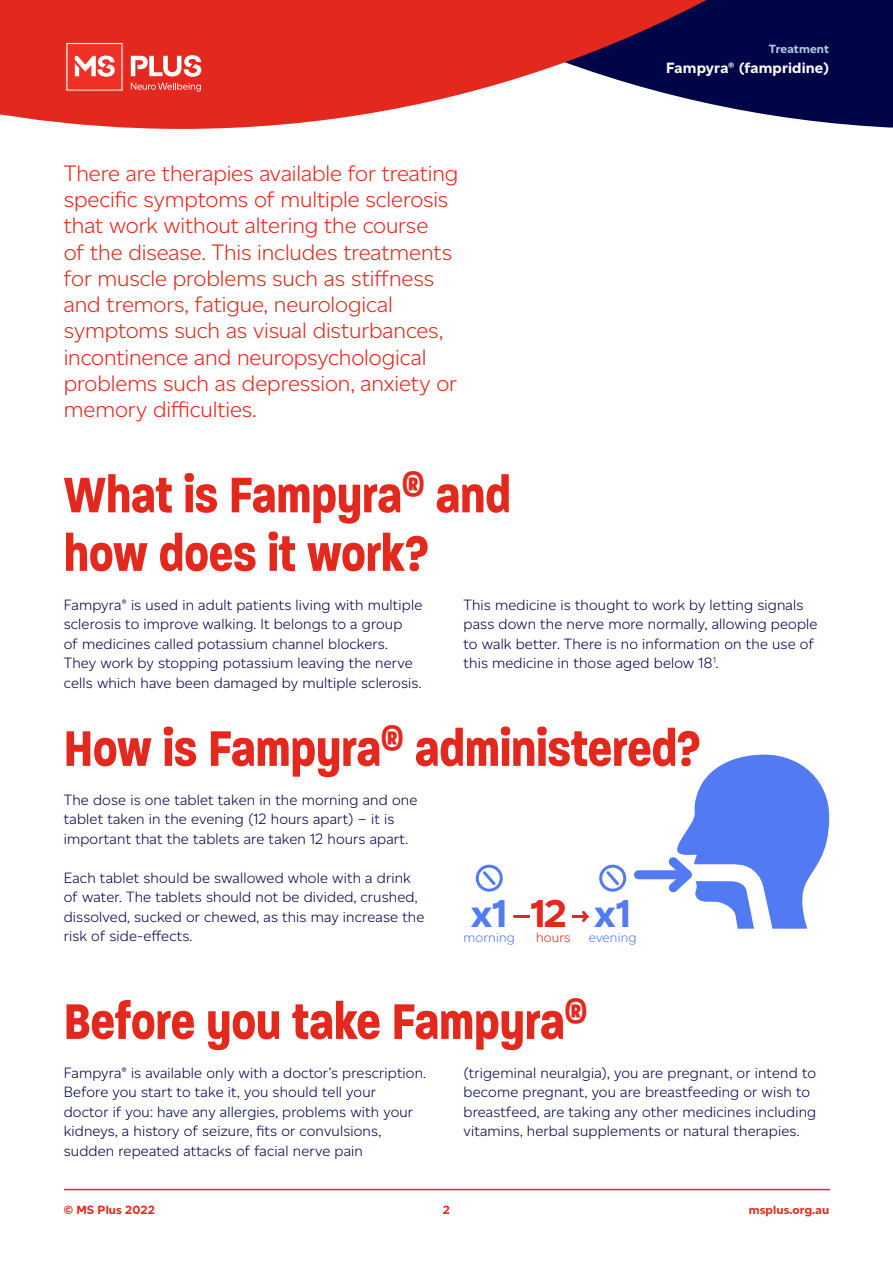
<style>
.page{position:relative;width:893px;height:1263px;background:#fff}
.page>*{position:absolute;margin:0;border:0;box-sizing:border-box;transform-origin:0 0}
.t1{font:700 54px/58.5px "Paralucent Condensed";letter-spacing:-.005em;color:#e3291d}
.t2{font:700 39px "Altform";color:#527af2}
.t3{font:700 39px "Altform";color:#e3291d}
.t4{font:300 22.5px/26.2px "Altform";letter-spacing:-.005em;color:#e3291d}
.t5{font:300 15px/19.5px "Altform";letter-spacing:.01em;color:#000548}
.t6{font:700 15px "Altform";letter-spacing:.01em;color:#fff}
.t7{font:300 13.5px "Altform";letter-spacing:.01em;color:#527af2}
.t8{font:300 13.5px "Altform";letter-spacing:.01em;color:#e3291d}
.t9{font:700 12px "Altform";letter-spacing:.01em;color:#e3291d}
.t10{font:700 12px "Altform";letter-spacing:.01em;color:#b0cae7}
</style>
<div class="page">
<hr style="left:514px;top:915px;width:73px;height:3px;background:#e3291d">
<svg style="left:582px;top:911px;width:7px;height:11px"></svg>
<div style="left:530px;top:911px;width:42px;height:10px;background:#fff"></div>
<div style="left:638px;top:870px;width:49px;height:9px;background:#527af2"></div>
<svg style="left:660px;top:755px;width:170px;height:174px"></svg>
<div style="left:476px;top:865px;width:27px;height:27px;border:3px solid #527af2;border-radius:50%"></div>
<div style="left:599px;top:865px;width:27px;height:27px;border:3px solid #527af2;border-radius:50%"></div>
<svg style="left:480px;top:868px;width:18px;height:20px"></svg>
<svg style="left:604px;top:868px;width:18px;height:20px"></svg>
<svg style="left:0;top:0;width:893px;height:129px;fill:#e3291d"></svg>
<hr style="left:64px;top:1189px;width:766px;height:1px;background:#e3291d">
<svg style="left:65px;top:42px;width:136px;height:50px;background:#ec5c53"></svg>
<p class="t4" style="left:64px;top:160px;width:396px">There are therapies available for treating specific symptoms of multiple sclerosis that work without altering the course<br>of the disease. This includes treatments for muscle problems such as stiffness and tremors, fatigue, neurological symptoms such as visual disturbances, incontinence and neuropsychological problems such as depression, anxiety or memory difficulties.</p>
<p class="t10" style="left:769px;top:42px;width:62px">Treatment</p>
<p class="t6" style="left:666px;top:59px;width:164px">Fampyra® (fampridine)</p>
<h1 class="t1" style="left:64px;top:466px;width:449px">What is Fampyra<sup>®</sup> and how does it work?</h1>
<p class="t5" style="left:64px;top:595px;width:360px">Fampyra® is used in adult patients living with multiple sclerosis to improve walking. It belongs to a group<br>of medicines called potassium channel blockers.<br>They work by stopping potassium leaving the nerve cells which have been damaged by multiple sclerosis.</p>
<p class="t5" style="left:463px;top:595px;width:356px">This medicine is thought to work by letting signals pass down the nerve more normally, allowing people to walk better. There is no information on the use of this medicine in those aged below 18<sup>1</sup>.</p>
<h1 class="t1" style="left:64px;top:719px;width:639px">How is Fampyra<sup>®</sup> administered?</h1>
<p class="t5" style="left:64px;top:790px;width:355px">The dose is one tablet taken in the morning and one tablet taken in the evening (12 hours apart) – it is important that the tablets are taken 12 hours apart.</p>
<p class="t5" style="left:64px;top:868px;width:362px">Each tablet should be swallowed whole with a drink of water. The tablets should not be divided, crushed, dissolved, sucked or chewed, as this may increase the risk of side‑effects.</p>
<h2 class="t3" style="left:531px;top:892px;width:38px">12</h2>
<p class="t8" style="left:536px;top:930px;width:36px">hours</p>
<h2 class="t2" style="left:471px;top:892px;width:39px">x1</h2>
<p class="t7" style="left:464px;top:930px;width:53px">morning</p>
<h2 class="t2" style="left:594px;top:892px;width:39px">x1</h2>
<p class="t7" style="left:589px;top:930px;width:49px">evening</p>
<h1 class="t1" style="left:64px;top:992px;width:525px">Before you take Fampyra<sup>®</sup></h1>
<p class="t5" style="left:64px;top:1063px;width:364px">Fampyra® is available only with a doctor’s prescription.<br>Before you start to take it, you should tell your<br>doctor if you: have any allergies, problems with your kidneys, a history of seizure, fits or convulsions, sudden repeated attacks of facial nerve pain</p>
<p class="t5" style="left:463px;top:1063px;width:354px">(trigeminal neuralgia), you are pregnant, or intend to become pregnant, you are breastfeeding or wish to breastfeed, are taking any other medicines including vitamins, herbal supplements or natural therapies.</p>
<p class="t9" style="left:64px;top:1203px;width:93px">© MS Plus 2022</p>
<p class="t9" style="left:749px;top:1203px;width:82px">msplus.org.au</p>
<p class="t9" style="left:443px;top:1203px;width:9px">2</p>
</div>
